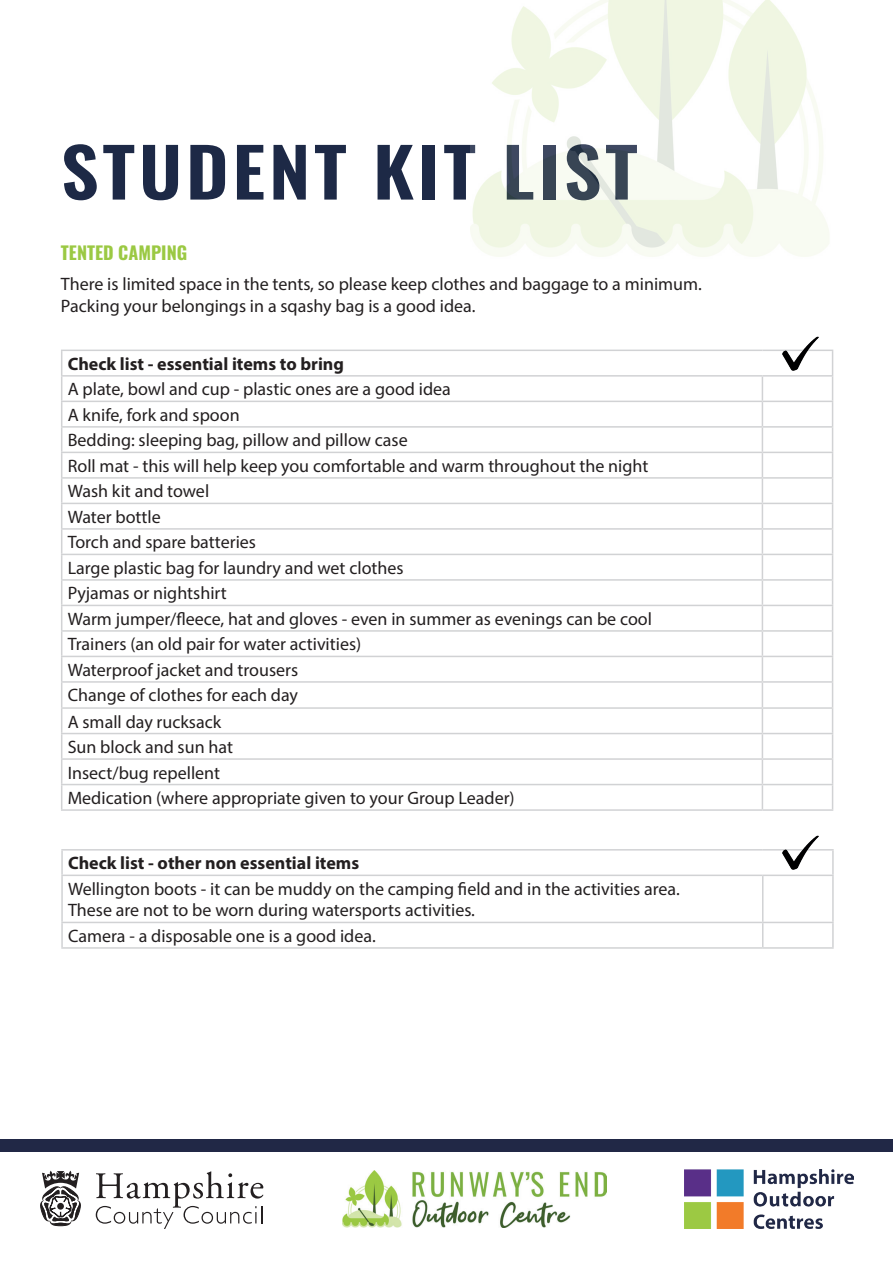
<style>
.page{position:relative;width:893px;height:1263px;background:#fff}
.page>*{position:absolute;margin:0;border:0;box-sizing:border-box;transform-origin:0 0}
.t1{font:600 67.5px "Oswald";letter-spacing:.05em;color:#1d2946;scale:1.11 1}
.t2{font:18px/25.5px "Myriad Pro";color:#231f20}
.t3{font:700 18px "Myriad Pro";color:#231f20}
.t4{font:700 18px "Oswald";color:#9bc943}
</style>
<div class="page">
<svg style="left:96px;top:1171px;width:167px;height:58px"></svg>
<svg style="left:40px;top:1170px;width:41px;height:56px"></svg>
<div style="left:55px;top:1201px;width:11px;height:10px;border:1px solid #fff;border-radius:50%"></div>
<div style="left:57px;top:1203px;width:7px;height:6px;background:#231f20;border-radius:50%"></div>
<img style="left:685px;top:1169px;width:168px;height:60px">
<div style="left:0;top:1139px;width:893px;height:13px;background:#212846"></div>
<img style="left:343px;top:1170px;width:263px;height:57px">
<hr style="left:61px;top:350px;width:701px;height:1px;background:#d1d2d4">
<hr style="left:762px;top:350px;width:71px;height:1px;background:#d1d2d4">
<hr style="left:61px;top:375px;width:701px;height:2px;background:#d1d2d4">
<hr style="left:762px;top:375px;width:71px;height:2px;background:#d1d2d4">
<hr style="left:61px;top:401px;width:701px;height:1px;background:#d1d2d4">
<hr style="left:762px;top:401px;width:71px;height:1px;background:#d1d2d4">
<hr style="left:61px;top:426px;width:701px;height:2px;background:#d1d2d4">
<hr style="left:762px;top:426px;width:71px;height:2px;background:#d1d2d4">
<hr style="left:61px;top:452px;width:701px;height:1px;background:#d1d2d4">
<hr style="left:762px;top:452px;width:71px;height:1px;background:#d1d2d4">
<hr style="left:61px;top:477px;width:701px;height:2px;background:#d1d2d4">
<hr style="left:762px;top:477px;width:71px;height:2px;background:#d1d2d4">
<hr style="left:61px;top:503px;width:701px;height:1px;background:#d1d2d4">
<hr style="left:762px;top:503px;width:71px;height:1px;background:#d1d2d4">
<hr style="left:61px;top:528px;width:701px;height:2px;background:#d1d2d4">
<hr style="left:762px;top:528px;width:71px;height:2px;background:#d1d2d4">
<hr style="left:61px;top:554px;width:701px;height:1px;background:#d1d2d4">
<hr style="left:762px;top:554px;width:71px;height:1px;background:#d1d2d4">
<hr style="left:61px;top:579px;width:701px;height:2px;background:#d1d2d4">
<hr style="left:762px;top:579px;width:71px;height:2px;background:#d1d2d4">
<hr style="left:61px;top:605px;width:701px;height:1px;background:#d1d2d4">
<hr style="left:762px;top:605px;width:71px;height:1px;background:#d1d2d4">
<hr style="left:61px;top:630px;width:701px;height:2px;background:#d1d2d4">
<hr style="left:762px;top:630px;width:71px;height:2px;background:#d1d2d4">
<hr style="left:61px;top:656px;width:701px;height:1px;background:#d1d2d4">
<hr style="left:762px;top:656px;width:71px;height:1px;background:#d1d2d4">
<hr style="left:61px;top:681px;width:701px;height:2px;background:#d1d2d4">
<hr style="left:762px;top:681px;width:71px;height:2px;background:#d1d2d4">
<hr style="left:61px;top:707px;width:701px;height:2px;background:#d1d2d4">
<hr style="left:762px;top:707px;width:71px;height:2px;background:#d1d2d4">
<hr style="left:61px;top:733px;width:701px;height:1px;background:#d1d2d4">
<hr style="left:762px;top:733px;width:71px;height:1px;background:#d1d2d4">
<hr style="left:61px;top:758px;width:701px;height:2px;background:#d1d2d4">
<hr style="left:762px;top:758px;width:71px;height:2px;background:#d1d2d4">
<hr style="left:61px;top:784px;width:701px;height:1px;background:#d1d2d4">
<svg style="left:61px;top:351px;width:1px;height:458px"></svg>
<hr style="left:762px;top:784px;width:71px;height:1px;background:#d1d2d4">
<svg style="left:762px;top:377px;width:1px;height:432px"></svg>
<svg style="left:832px;top:351px;width:1px;height:458px"></svg>
<hr style="left:61px;top:809px;width:701px;height:2px;background:#d1d2d4">
<hr style="left:762px;top:809px;width:71px;height:2px;background:#d1d2d4">
<img style="left:780px;top:337px;width:42px;height:33px">
<img style="left:471px;top:0;width:358px;height:257px">
<hr style="left:61px;top:849px;width:702px;height:1px;background:#d1d2d4">
<hr style="left:61px;top:850px;width:2px;height:24px;background:#d1d2d4">
<hr style="left:763px;top:849px;width:71px;height:1px;background:#d1d2d4">
<hr style="left:832px;top:850px;width:2px;height:24px;background:#d1d2d4">
<hr style="left:61px;top:874px;width:702px;height:2px;background:#d1d2d4">
<hr style="left:61px;top:876px;width:2px;height:46px;background:#d1d2d4">
<hr style="left:763px;top:874px;width:71px;height:2px;background:#d1d2d4">
<hr style="left:762px;top:876px;width:1px;height:46px;background:#d1d2d4">
<hr style="left:832px;top:876px;width:2px;height:46px;background:#d1d2d4">
<hr style="left:61px;top:922px;width:702px;height:1px;background:#d1d2d4">
<hr style="left:61px;top:923px;width:2px;height:24px;background:#d1d2d4">
<hr style="left:763px;top:922px;width:71px;height:1px;background:#d1d2d4">
<svg style="left:762px;top:923px;width:1px;height:24px"></svg>
<hr style="left:832px;top:923px;width:2px;height:24px;background:#d1d2d4">
<hr style="left:61px;top:947px;width:702px;height:2px;background:#d1d2d4">
<hr style="left:763px;top:947px;width:71px;height:2px;background:#d1d2d4">
<img style="left:780px;top:836px;width:42px;height:33px">
<h1 class="t1" style="left:61px;top:137px;width:521px">STUDENT KIT LIST</h1>
<p class="t4" style="left:61px;top:244px;width:128px">TENTED CAMPING</p>
<p class="t2" style="left:61px;top:273px;width:642px;line-height:21.6px">There is limited space in the tents, so please keep clothes and baggage to a minimum.<br>Packing your belongings in a sqashy bag is a good idea.</p>
<p class="t3" style="left:68px;top:352px;width:278px">Check list - essential items to bring</p>
<p class="t2" style="left:68px;top:376px;width:586px">A plate, bowl and cup - plastic ones are a good idea<br>A knife, fork and spoon<br>Bedding: sleeping bag, pillow and pillow case<br>Roll mat - this will help keep you comfortable and warm throughout the night Wash kit and towel<br>Water bottle<br>Torch and spare batteries<br>Large plastic bag for laundry and wet clothes<br>Pyjamas or nightshirt<br>Warm jumper/fleece, hat and gloves - even in summer as evenings can be cool Trainers (an old pair for water activities)<br>Waterproof jacket and trousers<br>Change of clothes for each day<br>A small day rucksack<br>Sun block and sun hat<br>Insect/bug repellent<br>Medication (where appropriate given to your Group Leader)</p>
<p class="t3" style="left:68px;top:851px;width:293px">Check list - other non essential items</p>
<p class="t2" style="left:68px;top:878px;width:613px;line-height:21.6px">Wellington boots - it can be muddy on the camping field and in the activities area.<br>These are not to be worn during watersports activities.</p>
<p class="t2" style="left:68px;top:923px;width:309px">Camera - a disposable one is a good idea.</p>
</div>
